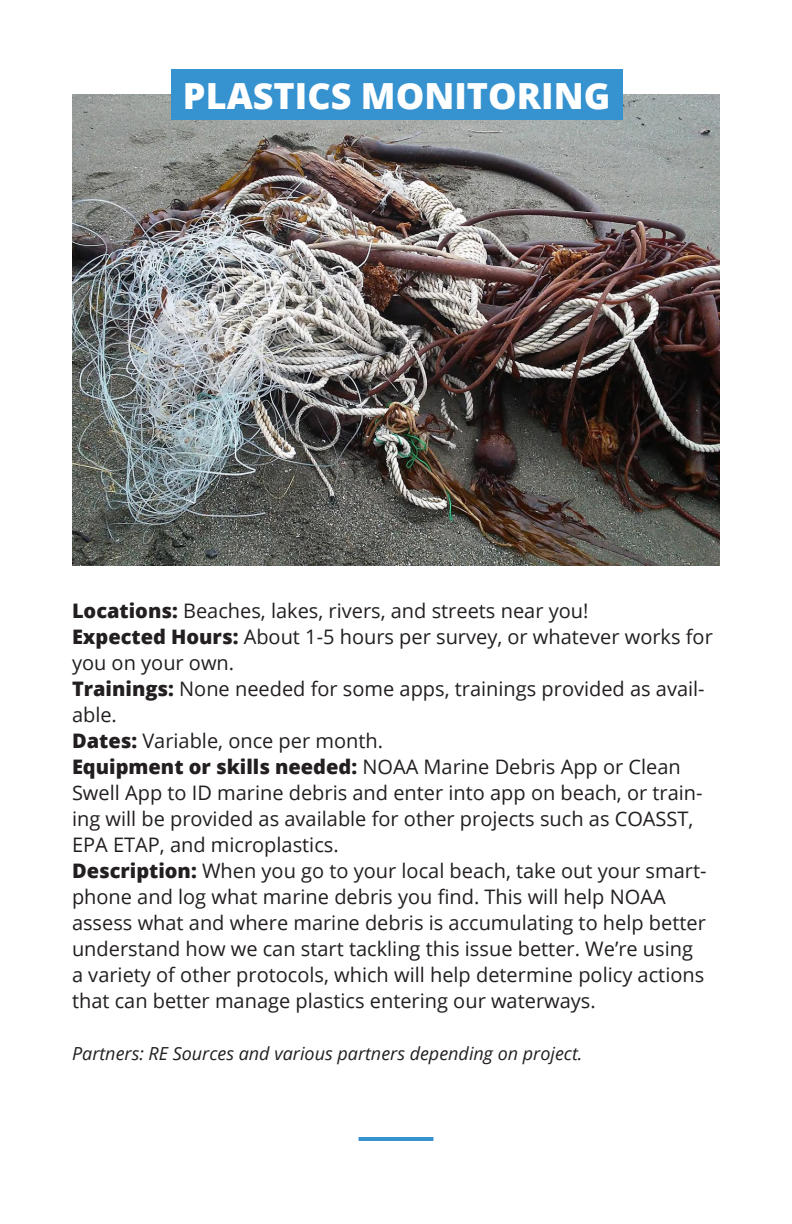
<style>
.page{position:relative;width:792px;height:1224px;background:#fff}
.page>*{position:absolute;margin:0;border:0;box-sizing:border-box;transform-origin:0 0}
.t1{font:800 36px "Open Sans";color:#fff}
.body_-_10pt_Open_san{font:20px/26px "Open Sans";color:#231f20}
._9pt_italic{font:italic 18px "Open Sans";color:#231f20}
.s1{font-weight:800}
</style>
<div class="page">
<img style="left:72px;top:95px;width:648px;height:471px">
<div style="left:171px;top:69px;width:451px;height:51px;background:#3793d0"></div>
<hr style="left:359px;top:1137px;width:74px;height:4px;background:#3793d0">
<p class="t1" style="left:183px;top:68px;width:429px">PLASTICS MONITORING</p>
<p class="body_-_10pt_Open_san" style="left:72px;top:597px;width:518px"><span class="s1">Locations:</span> Beaches, lakes, rivers, and streets near you!</p>
<p class="body_-_10pt_Open_san" style="left:72px;top:623px;width:642px"><span class="s1">Expected Hours:</span> About 1-5 hours per survey, or whatever works for you on your own.</p>
<p class="body_-_10pt_Open_san" style="left:72px;top:675px;width:634px"><span class="s1">Trainings:</span> None needed for some apps, trainings provided as avail&shy;able.</p>
<p class="body_-_10pt_Open_san" style="left:72px;top:727px;width:313px"><span class="s1">Dates:</span> Variable, once per month.</p>
<p class="body_-_10pt_Open_san" style="left:72px;top:753px;width:632px"><span class="s1">Equipment or skills needed:</span> NOAA Marine Debris App or Clean Swell App to ID marine debris and enter into app on beach, or train&shy;ing will be provided as available for other projects such as COASST, EPA ETAP, and microplastics.</p>
<p class="body_-_10pt_Open_san" style="left:72px;top:857px;width:636px"><span class="s1">Description:</span> When you go to your local beach, take out your smart&shy;phone and log what marine debris you find. This will help NOAA assess what and where marine debris is accumulating to help better understand how we can start tackling this issue better. We’re using a variety of other protocols, which will help determine policy actions that can better manage plastics entering our waterways.</p>
<p class="_9pt_italic" style="left:72px;top:1041px;width:512px">Partners: RE Sources and various partners depending on project.</p>
</div>
